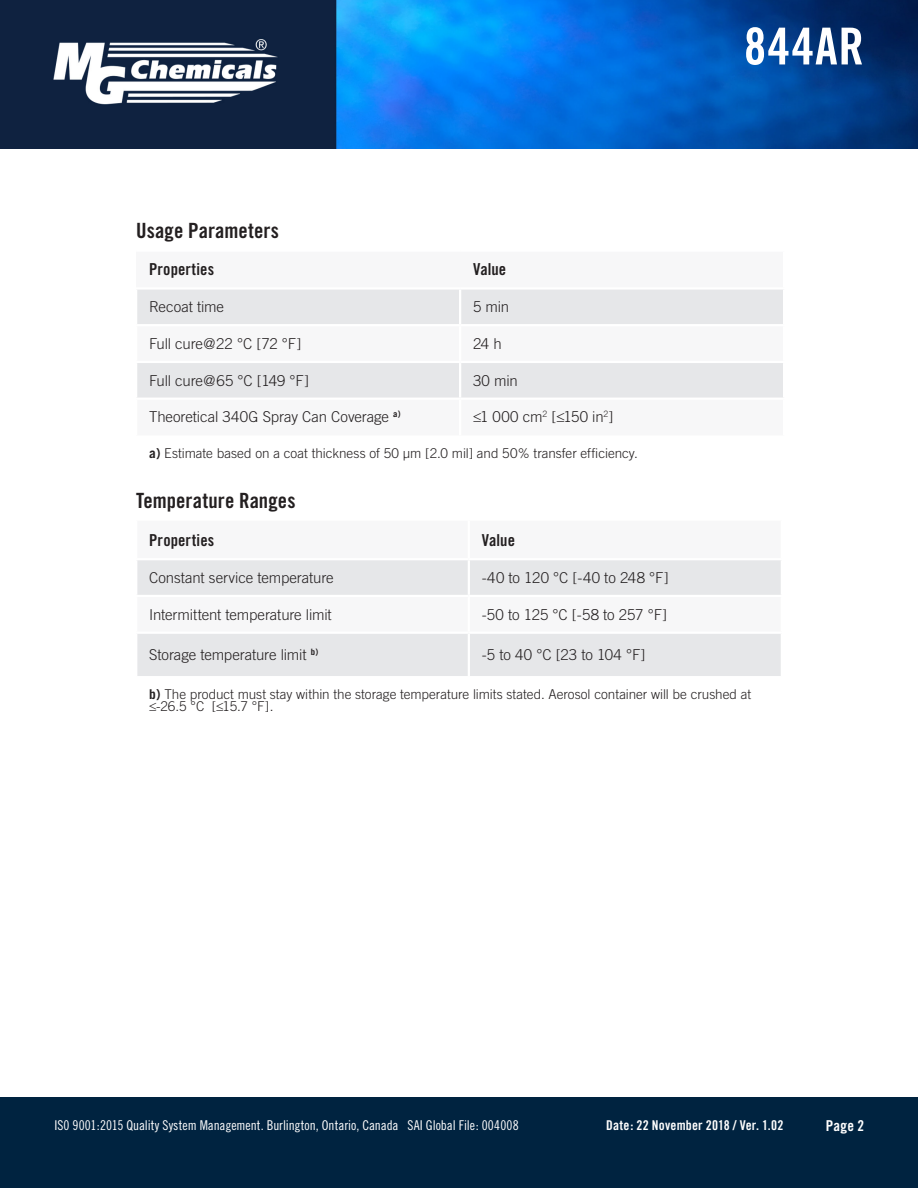
<style>
.page{position:relative;width:918px;height:1188px;background:#fff}
.page>*{position:absolute;margin:0;border:0;box-sizing:border-box;transform-origin:0 0}
.t1{font:51px "Trade Gothic Bold Cond Twenty";letter-spacing:.02em;color:#fff}
.t2{font:21px "Trade Gothic Bold Cond Twenty";letter-spacing:.005em;color:#231f20}
.t3{font:16.5px "Trade Gothic Bold Cond Twenty";letter-spacing:.005em;color:#231f20}
.Table_Text{font:300 15px "Trade Gothic";letter-spacing:-.01em;color:#231f20}
.t4{font:15px "Trade Gothic Bold Cond Twenty";color:#fff}
.t5{font:300 13.5px/12px "Trade Gothic";color:#231f20}
.t6{font:13.5px "Trade Gothic Cond Eighteen";color:#fff}
.t7{font:13.5px "Trade Gothic Bold Cond Twenty";letter-spacing:.015em;color:#fff}
.s1{font-weight:700}
</style>
<div class="page">
<img style="left:0;top:0;width:918px;height:149px">
<div style="left:0;top:1097px;width:918px;height:91px;background:#002340"></div>
<svg style="left:137px;top:290px;width:646px;height:108px;fill:#e6e7e9"></svg>
<hr style="left:459px;top:290px;width:2px;height:34px;background:#fff">
<hr style="left:135px;top:324px;width:325px;height:2px;background:#fff">
<hr style="left:460px;top:324px;width:325px;height:2px;background:#fff">
<hr style="left:459px;top:326px;width:2px;height:35px;background:#fff">
<hr style="left:135px;top:361px;width:325px;height:2px;background:#fff">
<hr style="left:460px;top:361px;width:325px;height:2px;background:#fff">
<hr style="left:459px;top:363px;width:2px;height:35px;background:#fff">
<svg style="left:137px;top:560px;width:644px;height:116px;fill:#e6e7e9"></svg>
<hr style="left:468px;top:560px;width:2px;height:35px;background:#fff">
<hr style="left:135px;top:595px;width:334px;height:2px;background:#fff">
<hr style="left:469px;top:595px;width:314px;height:2px;background:#fff">
<hr style="left:468px;top:597px;width:2px;height:35px;background:#fff">
<hr style="left:135px;top:632px;width:334px;height:2px;background:#fff">
<hr style="left:469px;top:632px;width:314px;height:2px;background:#fff">
<hr style="left:468px;top:634px;width:2px;height:42px;background:#fff">
<h1 class="t1" style="left:744px;top:15px;width:122px">844AR</h1>
<p class="t2" style="left:136px;top:217px;width:144px">Usage Parameters</p>
<p class="t3" style="left:149px;top:260px;width:67px">Properties</p>
<p class="t3" style="left:473px;top:260px;width:35px">Value</p>
<p class="Table_Text" style="left:149px;top:298px;width:77px">Recoat time</p>
<p class="Table_Text" style="left:473px;top:298px;width:38px">5 min</p>
<p class="Table_Text" style="left:149px;top:335px;width:154px">Full cure@22 °C [72 °F]</p>
<p class="Table_Text" style="left:473px;top:335px;width:30px">24 h</p>
<p class="Table_Text" style="left:149px;top:371px;width:162px">Full cure@65 °C [149 °F]</p>
<p class="Table_Text" style="left:473px;top:371px;width:46px">30 min</p>
<p class="Table_Text" style="left:149px;top:408px;width:253px">Theoretical 340G Spray Can Coverage <sup>a)</sup></p>
<p class="Table_Text" style="left:473px;top:408px;width:142px">≤1 000 cm<sup>2</sup> [≤150 in<sup>2</sup>]</p>
<p class="t5" style="left:149px;top:447px;width:490px"><span class="s1">a)</span> Estimate based on a coat thickness of 50 µm [2.0 mil] and 50% transfer efficiency.</p>
<p class="t2" style="left:136px;top:487px;width:161px">Temperature Ranges</p>
<p class="t3" style="left:149px;top:530px;width:67px">Properties</p>
<p class="t3" style="left:482px;top:530px;width:35px">Value</p>
<p class="Table_Text" style="left:149px;top:569px;width:186px">Constant service temperature</p>
<p class="Table_Text" style="left:482px;top:569px;width:188px">-40 to 120 °C [-40 to 248 °F]</p>
<p class="Table_Text" style="left:149px;top:606px;width:184px">Intermittent temperature limit</p>
<p class="Table_Text" style="left:482px;top:606px;width:187px">-50 to 125 °C [-58 to 257 °F]</p>
<p class="Table_Text" style="left:149px;top:646px;width:171px">Storage temperature limit <sup>b)</sup></p>
<p class="Table_Text" style="left:482px;top:646px;width:165px">-5 to 40 °C [23 to 104 °F]</p>
<p class="t5" style="left:149px;top:688px;width:604px"><span class="s1">b)</span> The product must stay within the storage temperature limits stated. Aerosol container will be crushed at ≤-26.5 °C [≤15.7 °F].</p>
<p class="t6" style="left:54px;top:1117px;width:466px">IS0 9001:2015 Quality System Management. Burlington, Ontario, Canada SAI Global File: 004008</p>
<p class="t7" style="left:606px;top:1117px;width:179px">Date: 22 November 2018 / Ver. 1.02</p>
<p class="t4" style="left:826px;top:1116px;width:40px">Page 2</p>
</div>
